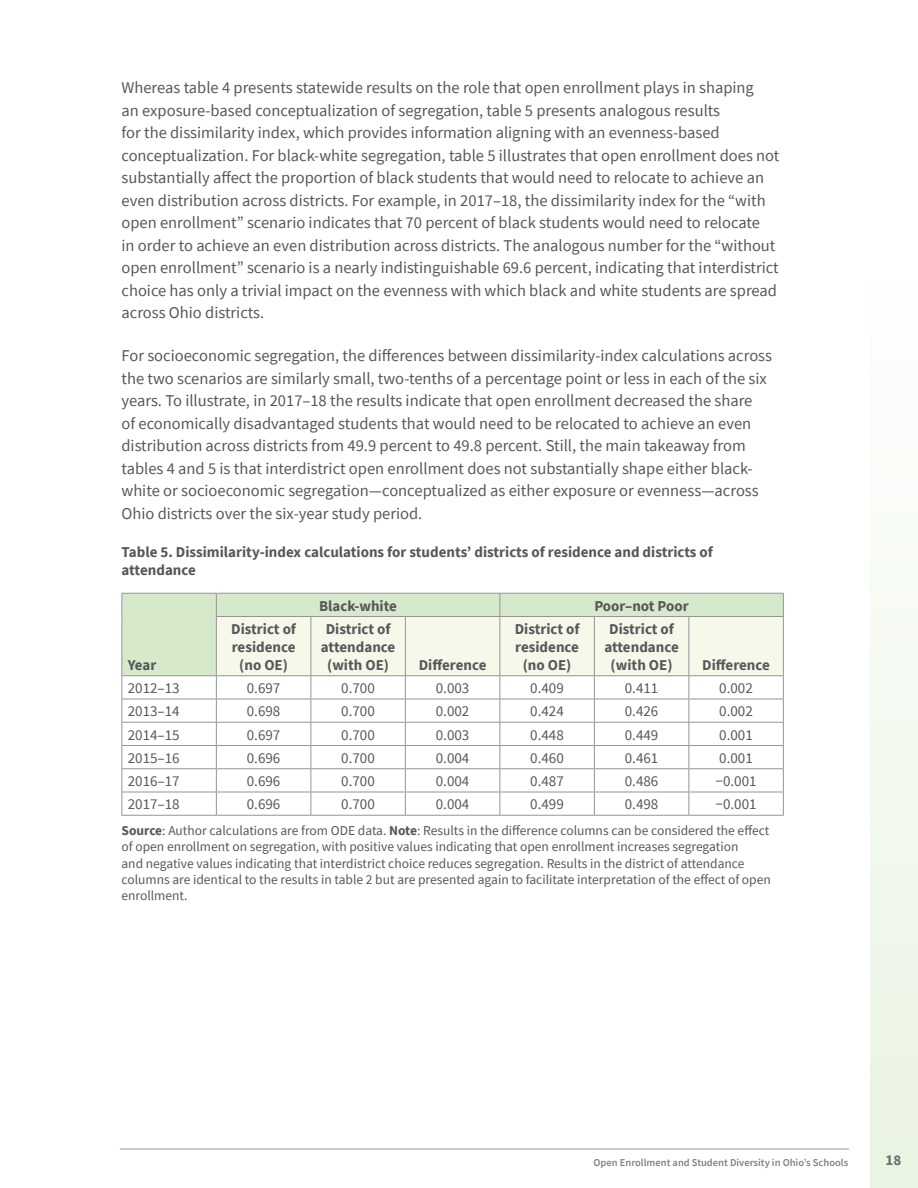
<style>
.page{position:relative;width:918px;height:1188px;background:#fff}
.page>*{position:absolute;margin:0;border:0;box-sizing:border-box;transform-origin:0 0}
.t1{font:16.5px/22.5px "Source Sans Pro";color:#57585a}
.t2{font:700 15px/18px "Source Sans Pro";color:#57585a;text-align:center}
.t3{font:15px "Source Sans Pro";color:#57585a}
.t4{font:700 15px "Source Sans Pro";color:#6c6d70}
.t5{font:13.5px/16.2px "Source Sans Pro";color:#57585a}
.t6{font:600 10.5px "Source Sans Pro";color:#808285}
.s1{font-weight:700}
</style>
<div class="page">
<div style="left:870px;top:272px;width:48px;height:916px;background:linear-gradient(to bottom,#fefffe,#e9f4e2)"></div>
<hr style="left:120px;top:1149px;width:729px;height:1px;background:#939598">
<div style="left:123px;top:594px;width:93px;height:81px;background:#d6e9ca"></div>
<hr style="left:122px;top:593px;width:94px;height:1px;background:#939598">
<svg style="left:122px;top:594px;width:1px;height:22px"></svg>
<hr style="left:216px;top:593px;width:95px;height:1px;background:#939598">
<hr style="left:311px;top:593px;width:94px;height:1px;background:#939598">
<hr style="left:405px;top:593px;width:95px;height:1px;background:#939598">
<hr style="left:500px;top:593px;width:94px;height:1px;background:#939598">
<hr style="left:594px;top:593px;width:95px;height:1px;background:#939598">
<hr style="left:689px;top:593px;width:95px;height:1px;background:#939598">
<hr style="left:122px;top:616px;width:1px;height:59px;background:#939598">
<hr style="left:122px;top:675px;width:94px;height:1px;background:#939598">
<hr style="left:122px;top:699px;width:94px;height:1px;background:#939598">
<hr style="left:122px;top:722px;width:94px;height:1px;background:#939598">
<hr style="left:122px;top:745px;width:94px;height:1px;background:#939598">
<hr style="left:122px;top:768px;width:94px;height:1px;background:#939598">
<hr style="left:122px;top:792px;width:94px;height:1px;background:#939598">
<svg style="left:122px;top:676px;width:1px;height:139px"></svg>
<svg style="left:216px;top:594px;width:568px;height:221px"></svg>
<hr style="left:122px;top:815px;width:94px;height:1px;background:#939598">
<hr style="left:216px;top:815px;width:95px;height:1px;background:#939598">
<hr style="left:311px;top:815px;width:94px;height:1px;background:#939598">
<hr style="left:405px;top:815px;width:95px;height:1px;background:#939598">
<hr style="left:500px;top:815px;width:94px;height:1px;background:#939598">
<hr style="left:594px;top:815px;width:95px;height:1px;background:#939598">
<hr style="left:689px;top:815px;width:95px;height:1px;background:#939598">
<p class="t1" style="left:122px;top:77px;width:659px">Whereas table 4 presents statewide results on the role that open enrollment plays in shaping<br>an exposure-based conceptualization of segregation, table 5 presents analogous results<br>for the dissimilarity index, which provides information aligning with an evenness-based conceptualization. For black-white segregation, table 5 illustrates that open enrollment does not substantially affect the proportion of black students that would need to relocate to achieve an even distribution across districts. For example, in 2017–18, the dissimilarity index for the “with open enrollment” scenario indicates that 70 percent of black students would need to relocate<br>in order to achieve an even distribution across districts. The analogous number for the “without open enrollment” scenario is a nearly indistinguishable 69.6 percent, indicating that interdistrict choice has only a trivial impact on the evenness with which black and white students are spread across Ohio districts.</p>
<p class="t1" style="left:122px;top:344px;width:652px">For socioeconomic segregation, the differences between dissimilarity-index calculations across the two scenarios are similarly small, two-tenths of a percentage point or less in each of the six years. To illustrate, in 2017–18 the results indicate that open enrollment decreased the share<br>of economically disadvantaged students that would need to be relocated to achieve an even distribution across districts from 49.9 percent to 49.8 percent. Still, the main takeaway from tables 4 and 5 is that interdistrict open enrollment does not substantially shape either black&shy;white or socioeconomic segregation—conceptualized as either exposure or evenness—across Ohio districts over the six-year study period.</p>
<p class="t2" style="left:122px;top:543px;width:593px;text-align:left">Table 5. Dissimilarity-index calculations for students’ districts of residence and districts of attendance</p>
<p class="t2" style="left:128px;top:656px;width:30px">Year</p>
<p class="t2" style="left:319px;top:596px;width:79px">Black-white</p>
<p class="t2" style="left:594px;top:596px;width:96px">Poor–not Poor</p>
<p class="t2" style="left:231px;top:620px;width:66px">District of residence (no OE)</p>
<p class="t2" style="left:321px;top:620px;width:76px">District of attendance (with OE)</p>
<p class="t2" style="left:419px;top:656px;width:69px">Difference</p>
<p class="t2" style="left:515px;top:620px;width:66px">District of residence (no OE)</p>
<p class="t2" style="left:604px;top:620px;width:76px">District of attendance (with OE)</p>
<p class="t2" style="left:702px;top:656px;width:69px">Difference</p>
<p class="t3" style="left:128px;top:678px;width:53px">2012–13</p>
<p class="t3" style="left:247px;top:678px;width:35px">0.697</p>
<p class="t3" style="left:341px;top:678px;width:35px">0.700</p>
<p class="t3" style="left:436px;top:678px;width:35px">0.003</p>
<p class="t3" style="left:530px;top:678px;width:35px">0.409</p>
<p class="t3" style="left:625px;top:678px;width:35px">0.411</p>
<p class="t3" style="left:719px;top:678px;width:35px">0.002</p>
<p class="t3" style="left:128px;top:702px;width:53px">2013–14</p>
<p class="t3" style="left:247px;top:702px;width:35px">0.698</p>
<p class="t3" style="left:341px;top:702px;width:35px">0.700</p>
<p class="t3" style="left:436px;top:702px;width:35px">0.002</p>
<p class="t3" style="left:530px;top:702px;width:35px">0.424</p>
<p class="t3" style="left:625px;top:702px;width:35px">0.426</p>
<p class="t3" style="left:719px;top:702px;width:35px">0.002</p>
<p class="t3" style="left:128px;top:725px;width:53px">2014–15</p>
<p class="t3" style="left:247px;top:725px;width:35px">0.697</p>
<p class="t3" style="left:341px;top:725px;width:35px">0.700</p>
<p class="t3" style="left:436px;top:725px;width:35px">0.003</p>
<p class="t3" style="left:530px;top:725px;width:35px">0.448</p>
<p class="t3" style="left:625px;top:725px;width:35px">0.449</p>
<p class="t3" style="left:719px;top:725px;width:35px">0.001</p>
<p class="t3" style="left:128px;top:748px;width:53px">2015–16</p>
<p class="t3" style="left:247px;top:748px;width:35px">0.696</p>
<p class="t3" style="left:341px;top:748px;width:35px">0.700</p>
<p class="t3" style="left:436px;top:748px;width:35px">0.004</p>
<p class="t3" style="left:530px;top:748px;width:35px">0.460</p>
<p class="t3" style="left:625px;top:748px;width:35px">0.461</p>
<p class="t3" style="left:719px;top:748px;width:35px">0.001</p>
<p class="t3" style="left:128px;top:771px;width:53px">2016–17</p>
<p class="t3" style="left:247px;top:771px;width:35px">0.696</p>
<p class="t3" style="left:341px;top:771px;width:35px">0.700</p>
<p class="t3" style="left:436px;top:771px;width:35px">0.004</p>
<p class="t3" style="left:530px;top:771px;width:35px">0.487</p>
<p class="t3" style="left:625px;top:771px;width:35px">0.486</p>
<p class="t3" style="left:716px;top:771px;width:43px">−0.001</p>
<p class="t3" style="left:128px;top:795px;width:53px">2017–18</p>
<p class="t3" style="left:247px;top:795px;width:35px">0.696</p>
<p class="t3" style="left:341px;top:795px;width:35px">0.700</p>
<p class="t3" style="left:436px;top:795px;width:35px">0.004</p>
<p class="t3" style="left:530px;top:795px;width:35px">0.499</p>
<p class="t3" style="left:625px;top:795px;width:35px">0.498</p>
<p class="t3" style="left:716px;top:795px;width:43px">−0.001</p>
<p class="t5" style="left:122px;top:822px;width:651px"><span class="s1">Source</span>: Author calculations are from ODE data. <span class="s1">Note</span>: Results in the difference columns can be considered the effect of open enrollment on segregation, with positive values indicating that open enrollment increases segregation<br>and negative values indicating that interdistrict choice reduces segregation. Results in the district of attendance columns are identical to the results in table 2 but are presented again to facilitate interpretation of the effect of open enrollment.</p>
<p class="t6" style="left:594px;top:1156px;width:256px">Open Enrollment and Student Diversity in Ohio’s Schools</p>
<p class="t4" style="left:885px;top:1150px;width:17px">18</p>
</div>
